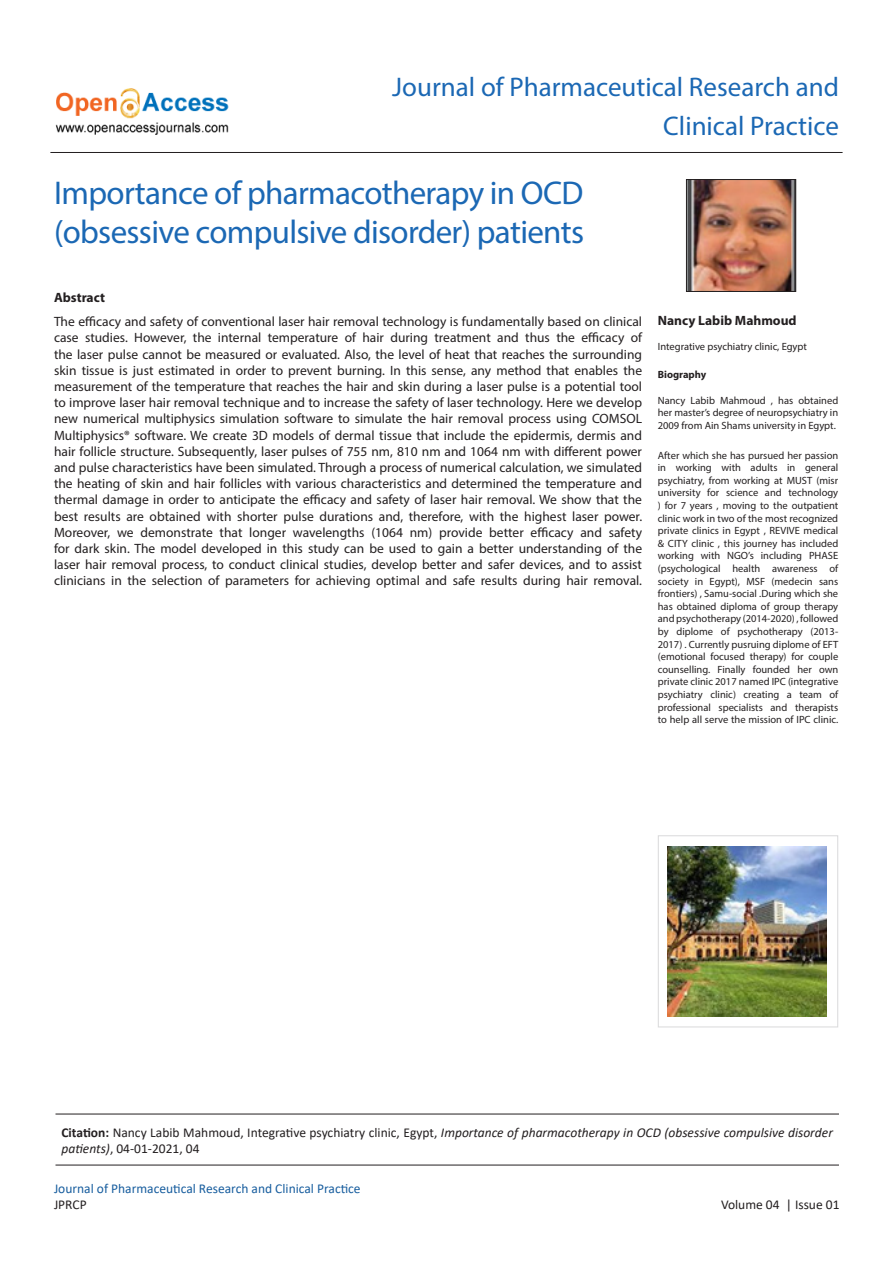
<style>
.page{position:relative;width:893px;height:1263px;background:#fff}
.page>*{position:absolute;margin:0;border:0;box-sizing:border-box;transform-origin:0 0}
.t1{font:33px/39px "Myriad Pro";letter-spacing:-.02em;color:#1b68b4}
.t2{font:27px/39px "Myriad Pro";color:#1b68b4;text-align:right}
.t3{font:13.5px/16.2px "Myriad Pro";color:#231f20;text-align:justify}
.t4{font:italic 13.5px/16.2px "Calibri";color:#231f20}
.t5{font:13.5px "Calibri";color:#175d9e}
.Sans_interligne{font:700 13.5px "Myriad Pro";color:#231f20}
.t6{font:13.5px "Calibri";color:#231f20}
.t7{font:10.5px/12.6px "Myriad Pro";color:#231f20;text-align:justify}
.t8{font:700 10.5px "Myriad Pro";color:#231f20}
.s1{font-weight:700;font-style:normal}
.s2{font-style:normal}
</style>
<div class="page">
<img style="left:688px;top:181px;width:106px;height:109px">
<div style="left:686px;top:179px;width:110px;height:113px;border:1px solid #231f20"></div>
<hr style="left:56px;top:1114px;width:783px;height:1px;background:#231f20">
<hr style="left:56px;top:1165px;width:783px;height:1px;background:#231f20">
<hr style="left:50px;top:152px;width:793px;height:1px;background:#231f20">
<img style="left:55px;top:88px;width:174px;height:47px">
<div style="left:658px;top:835px;width:180px;height:192px;border:1px solid #dcdcdd"></div>
<img style="left:667px;top:846px;width:160px;height:170px">
<p class="t2" style="left:392px;top:67px;width:448px">Journal of Pharmaceutical Research and<br>Clinical Practice</p>
<p class="t1" style="left:54px;top:173px;width:532px">Importance of pharmacotherapy in OCD (obsessive compulsive disorder) patients</p>
<p class="Sans_interligne" style="left:54px;top:288px;width:53px">Abstract</p>
<p class="t3" style="left:54px;top:313px;width:590px">The efficacy and safety of conventional laser hair removal technology is fundamentally based on clinical case studies. However, the internal temperature of hair during treatment and thus the efficacy of the laser pulse cannot be measured or evaluated. Also, the level of heat that reaches the surrounding skin tissue is just estimated in order to prevent burning. In this sense, any method that enables the measurement of the temperature that reaches the hair and skin during a laser pulse is a potential tool to improve laser hair removal technique and to increase the safety of laser technology. Here we develop new numerical multiphysics simulation software to simulate the hair removal process using COMSOL Multiphysics® software. We create 3D models of dermal tissue that include the epidermis, dermis and hair follicle structure. Subsequently, laser pulses of 755 nm, 810 nm and 1064 nm with different power and pulse characteristics have been simulated. Through a process of numerical calculation, we simulated the heating of skin and hair follicles with various characteristics and determined the temperature and thermal damage in order to anticipate the efficacy and safety of laser hair removal. We show that the best results are obtained with shorter pulse durations and, therefore, with the highest laser power.<br>Moreover, we demonstrate that longer wavelengths (1064 nm) provide better efficacy and safety for dark skin. The model developed in this study can be used to gain a better understanding of the laser hair removal process, to conduct clinical studies, develop better and safer devices, and to assist clinicians in the selection of parameters for achieving optimal and safe results during hair removal.</p>
<p class="Sans_interligne" style="left:658px;top:311px;width:140px">Nancy Labib Mahmoud</p>
<p class="t7" style="left:658px;top:340px;width:151px">Integrative psychiatry clinic, Egypt</p>
<p class="t8" style="left:658px;top:368px;width:50px">Biography</p>
<p class="t7" style="left:658px;top:394px;width:182px">Nancy Labib Mahmoud , has obtained her master’s degree of neuropsychiatry in 2009 from Ain Shams university in Egypt.</p>
<p class="t7" style="left:658px;top:449px;width:182px">After which she has pursued her passion in working with adults in general psychiatry, from working at MUST (misr university for science and technology ) for 7 years , moving to the outpatient clinic work in two of the most recognized private clinics in Egypt , REVIVE medical &amp; CITY clinic , this journey has included working with NGO’s including PHASE (psychological health awareness of society in Egypt), MSF (medecin sans frontiers) , Samu-social .During which she has obtained diploma of group therapy and psychotherapy (2014-2020) , followed by diplome of psychotherapy (2013- 2017) . Currently pusruing diplome of EFT (emotional focused therapy) for couple counselling. Finally founded her own private clinic 2017 named IPC (integrative psychiatry clinic) creating a team of professional specialists and therapists to help all serve the mission of IPC clinic.</p>
<p class="t4" style="left:62px;top:1123px;width:773px"><span class="s1">Citation:</span> <span class="s2">Nancy Labib Mahmoud, Integrative psychiatry clinic, Egypt,</span> Importance of pharmacotherapy in OCD (obsessive compulsive disorder patients)<span class="s2">, 04-01-2021, 04</span></p>
<p class="t5" style="left:54px;top:1179px;width:308px">Journal of Pharmaceutical Research and Clinical Practice</p>
<p class="t6" style="left:54px;top:1195px;width:34px">JPRCP</p>
<p class="t6" style="left:721px;top:1195px;width:120px">Volume 04 | Issue 01</p>
</div>
